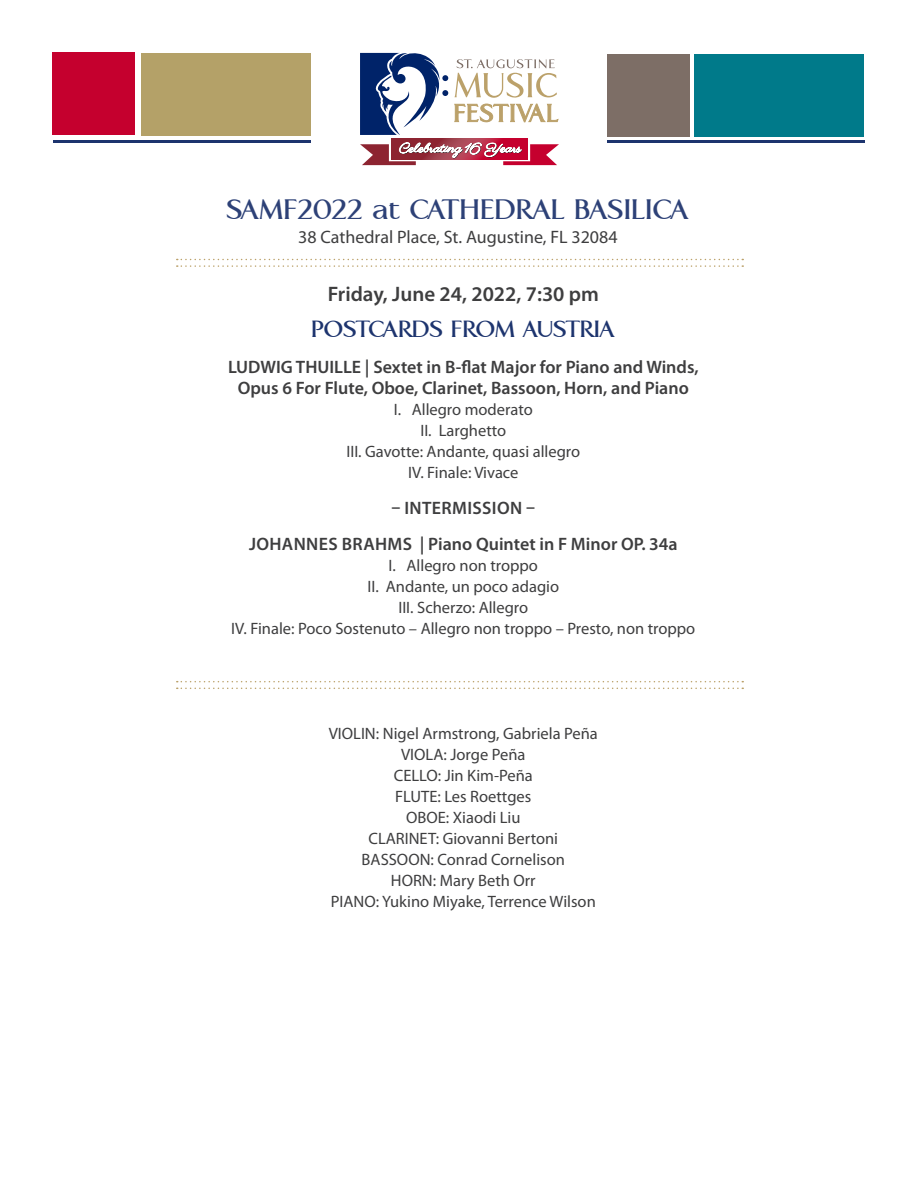
<style>
.page{position:relative;width:918px;height:1188px;background:#fff}
.page>*{position:absolute;margin:0;border:0;box-sizing:border-box;transform-origin:0 0}
.t1{font:700 36px "Aperto";color:#2d4177}
.t2{font:700 30px "Aperto";color:#1d346e}
.t3{font:600 21px "Myriad Pro";color:#3e3e3f}
.t4{font:600 18px "Myriad Pro";color:#3e3e3f}
.t5{font:18px "Myriad Pro";color:#3e3e3f}
.t6{font:600 18px "Myriad Pro";letter-spacing:.02em;color:#3e3e3f}
.t7{font:16.5px "Myriad Pro";color:#3e3e3f}
</style>
<div class="page">
<hr style="left:53px;top:140px;width:258px;height:3px;background:#1d346e">
<hr style="left:607px;top:140px;width:258px;height:3px;background:#1d346e">
<div style="left:607px;top:54px;width:82px;height:82px;background:#7d6e66"></div>
<div style="left:53px;top:53px;width:82px;height:82px;background:#c5002e"></div>
<div style="left:695px;top:54px;width:169px;height:82px;background:#007a8a"></div>
<div style="left:141px;top:53px;width:170px;height:82px;background:#b4a168"></div>
<svg style="left:177px;top:681px;width:566px;height:1px"></svg>
<svg style="left:177px;top:259px;width:566px;height:8px"></svg>
<svg style="left:177px;top:688px;width:566px;height:1px"></svg>
<svg style="left:360px;top:53px;width:88px;height:82px"></svg>
<svg style="left:454px;top:59px;width:105px;height:64px"></svg>
<svg style="left:392px;top:138px;width:136px;height:4px"></svg>
<svg style="left:360px;top:142px;width:199px;height:23px"></svg>
<p class="t1" style="left:227px;top:186px;width:463px">SAMF2022 at CATHEDRAL BASILICA</p>
<p class="t5" style="left:298px;top:226px;width:321px">38 Cathedral Place, St. Augustine, FL 32084</p>
<p class="t3" style="left:328px;top:280px;width:273px">Friday, June 24, 2022, 7:30 pm</p>
<p class="t2" style="left:311px;top:309px;width:305px">POSTCARDS FROM AUSTRIA</p>
<p class="t4" style="left:228px;top:355px;width:472px">LUDWIG THUILLE | Sextet in B-flat Major for Piano and Winds,</p>
<p class="t4" style="left:238px;top:376px;width:453px">Opus 6 For Flute, Oboe, Clarinet, Bassoon, Horn, and Piano</p>
<p class="t7" style="left:394px;top:399px;width:140px">I. Allegro moderato</p>
<p class="t7" style="left:420px;top:420px;width:87px">II. Larghetto</p>
<p class="t7" style="left:346px;top:441px;width:235px">III. Gavotte: Andante, quasi allegro</p>
<p class="t7" style="left:408px;top:462px;width:112px">IV. Finale: Vivace</p>
<p class="t6" style="left:391px;top:496px;width:145px">– INTERMISSION –</p>
<p class="t4" style="left:249px;top:532px;width:430px">JOHANNES BRAHMS | Piano Quintet in F Minor OP. 34a</p>
<p class="t7" style="left:389px;top:555px;width:151px">I. Allegro non troppo</p>
<p class="t7" style="left:368px;top:576px;width:193px">II. Andante, un poco adagio</p>
<p class="t7" style="left:398px;top:597px;width:131px">III. Scherzo: Allegro</p>
<p class="t7" style="left:231px;top:618px;width:466px">IV. Finale: Poco Sostenuto – Allegro non troppo – Presto, non troppo</p>
<p class="t7" style="left:329px;top:723px;width:271px">VIOLIN: Nigel Armstrong, Gabriela Peña</p>
<p class="t7" style="left:401px;top:744px;width:126px">VIOLA: Jorge Peña</p>
<p class="t7" style="left:394px;top:765px;width:141px">CELLO: Jin Kim-Peña</p>
<p class="t7" style="left:395px;top:786px;width:138px">FLUTE: Les Roettges</p>
<p class="t7" style="left:406px;top:807px;width:116px">OBOE: Xiaodi Liu</p>
<p class="t7" style="left:368px;top:828px;width:191px">CLARINET: Giovanni Bertoni</p>
<p class="t7" style="left:362px;top:849px;width:205px">BASSOON: Conrad Cornelison</p>
<p class="t7" style="left:391px;top:870px;width:146px">HORN: Mary Beth Orr</p>
<p class="t7" style="left:331px;top:891px;width:267px">PIANO: Yukino Miyake, Terrence Wilson</p>
</div>
